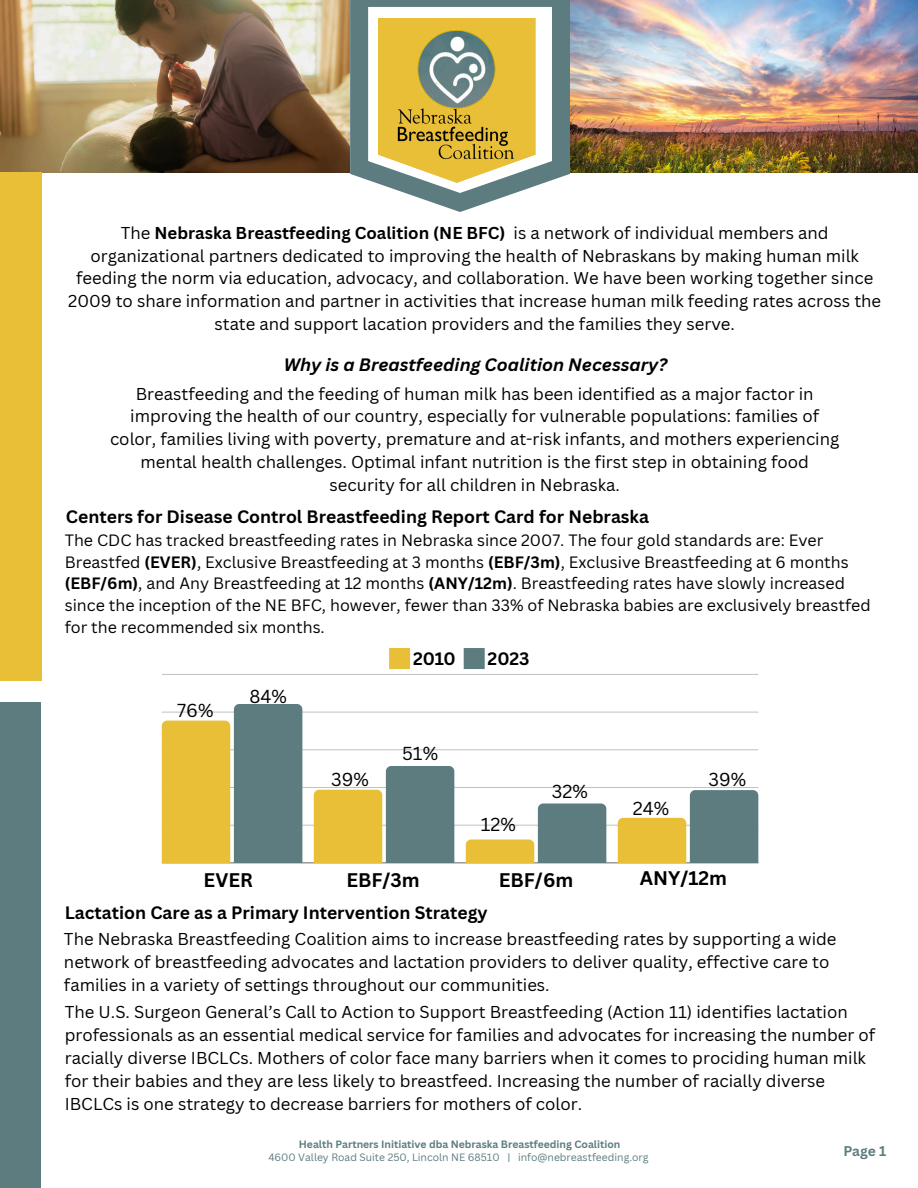
<style>
.page{position:relative;width:918px;height:1188px;background:#fff}
.page>*{position:absolute;margin:0;border:0;box-sizing:border-box;transform-origin:0 0}
.t1{font:700 19.2px "Canva Sans";color:#000}
.t2{font:18.3px "Canva Sans";color:#000}
.t3{font:700 17.55px "Canva Sans";color:#000}
.t4{font:italic 700 17.55px "Canva Sans";color:#000}
.t5{font:16.8px/22.8px "Canva Sans";color:#000;text-align:center}
.t6{font:16.05px/21.8px "Canva Sans";color:#000}
.t7{font:700 13.65px "Canva Sans";color:#5c7c80}
.t8{font:10.35px "Canva Sans";color:#5c7c80}
.t9{font:700 10.35px "Canva Sans";color:#5c7c80}
.s1{font-weight:700}
</style>
<div class="page">
<img style="left:0;top:0;width:350px;height:172px">
<img style="left:570px;top:0;width:348px;height:172px">
<svg style="left:350px;top:0;width:220px;height:212px"></svg>
<div style="left:0;top:172px;width:42px;height:509px;background:#eabf38"></div>
<div style="left:0;top:702px;width:41px;height:486px;background:#5c7c80"></div>
<svg style="left:378px;top:18px;width:157px;height:165px;background:#e1c052"></svg>
<img style="left:387px;top:100px;width:139px;height:66px">
<img style="left:416px;top:30px;width:81px;height:78px">
<div style="left:389px;top:648px;width:21px;height:21px;background:#eabf38"></div>
<div style="left:464px;top:648px;width:21px;height:21px;background:#5c7c80"></div>
<hr style="left:162px;top:863px;width:596px;height:1px;background:#c9c9c9">
<hr style="left:162px;top:825px;width:596px;height:1px;background:#000;opacity:.25">
<hr style="left:162px;top:787px;width:596px;height:1px;background:#c1c1c1">
<hr style="left:162px;top:750px;width:596px;height:1px;background:#ededed">
<hr style="left:162px;top:712px;width:596px;height:1px;background:#d9d9d9">
<hr style="left:162px;top:674px;width:596px;height:1px;background:#c5c5c5">
<svg style="left:162px;top:704px;width:140px;height:159px;background:#a9a56a"></svg>
<svg style="left:314px;top:766px;width:140px;height:97px;background:#a7a777"></svg>
<svg style="left:466px;top:803px;width:140px;height:60px"></svg>
<svg style="left:618px;top:790px;width:140px;height:73px"></svg>
<h2 class="t5" style="left:68px;top:221px;width:815px">The <span class="s1">Nebraska Breastfeeding Coalition (NE BFC)</span> is a network of individual members and organizational partners dedicated to improving the health of Nebraskans by making human milk feeding the norm via education, advocacy, and collaboration. We have been working together since 2009 to share information and partner in activities that increase human milk feeding rates across the</h2>
<h4 class="t5" style="left:214px;top:312px;width:522px">state and support lacation providers and the families they serve.</h4>
<p class="t4" style="left:284px;top:353px;width:385px">Why is a Breastfeeding Coalition Necessary?</p>
<h3 class="t5" style="left:110px;top:382px;width:731px">Breastfeeding and the feeding of human milk has been identified as a major factor in improving the health of our country, especially for vulnerable populations: families of color, families living with poverty, premature and at-risk infants, and mothers experiencing mental health challenges. Optimal infant nutrition is the first step in obtaining food security for all children in Nebraska.</h3>
<h3 class="t6" style="left:65px;top:529px;width:807px">The CDC has tracked breastfeeding rates in Nebraska since 2007. The four gold standards are: Ever Breastfed <span class="s1">(EVER)</span>, Exclusive Breastfeeding at 3 months <span class="s1">(EBF/3m)</span>, Exclusive Breastfeeding at 6 months <span class="s1">(EBF/6m)</span>, and Any Breastfeeding at 12 months <span class="s1">(ANY/12m)</span>. Breastfeeding rates have slowly increased since the inception of the NE BFC, however, fewer than 33% of Nebraska babies are exclusively breastfed for the recommended six months.</h3>
<p class="t3" style="left:66px;top:504px;width:585px">Centers for Disease Control Breastfeeding Report Card for Nebraska</p>
<h3 class="t2" style="left:177px;top:697px;width:38px">76%</h3>
<h3 class="t2" style="left:250px;top:683px;width:39px">84%</h3>
<h3 class="t2" style="left:331px;top:766px;width:39px">39%</h3>
<p class="t3" style="left:413px;top:646px;width:44px">2010</p>
<p class="t3" style="left:488px;top:646px;width:43px">2023</p>
<h3 class="t2" style="left:402px;top:740px;width:37px">51%</h3>
<h3 class="t2" style="left:481px;top:812px;width:37px">12%</h3>
<h2 class="t2" style="left:552px;top:779px;width:38px">32%</h2>
<h1 class="t2" style="left:633px;top:796px;width:38px">24%</h1>
<h2 class="t2" style="left:708px;top:766px;width:39px">39%</h2>
<h2 class="t1" style="left:204px;top:867px;width:51px">EVER</h2>
<h2 class="t1" style="left:346px;top:867px;width:75px">EBF/3m</h2>
<h4 class="t1" style="left:499px;top:867px;width:76px">EBF/6m</h4>
<h4 class="t1" style="left:640px;top:864px;width:89px">ANY/12m</h4>
<h5 class="t3" style="left:65px;top:900px;width:424px">Lactation Care as a Primary Intervention Strategy</h5>
<h3 class="t5" style="left:64px;top:927px;width:774px;text-align:left">The Nebraska Breastfeeding Coalition aims to increase breastfeeding rates by supporting a wide network of breastfeeding advocates and lactation providers to deliver quality, effective care to families in a variety of settings throughout our communities.</h3>
<p class="t5" style="left:65px;top:1000px;width:812px;text-align:left">The U.S. Surgeon General’s Call to Action to Support Breastfeeding (Action 11) identifies lactation professionals as an essential medical service for families and advocates for increasing the number of racially diverse IBCLCs. Mothers of color face many barriers when it comes to prociding human milk for their babies and they are less likely to breastfeed. Increasing the number of racially diverse IBCLCs is one strategy to decrease barriers for mothers of color.</p>
<p class="t9" style="left:299px;top:1137px;width:323px">Health Partners Initiative dba Nebraska Breastfeeding Coalition</p>
<p class="t8" style="left:268px;top:1150px;width:382px">4600 Valley Road Suite 250, Lincoln NE 68510 | info@nebreastfeeding.org</p>
<h4 class="t7" style="left:843px;top:1142px;width:44px">Page 1</h4>
</div>
